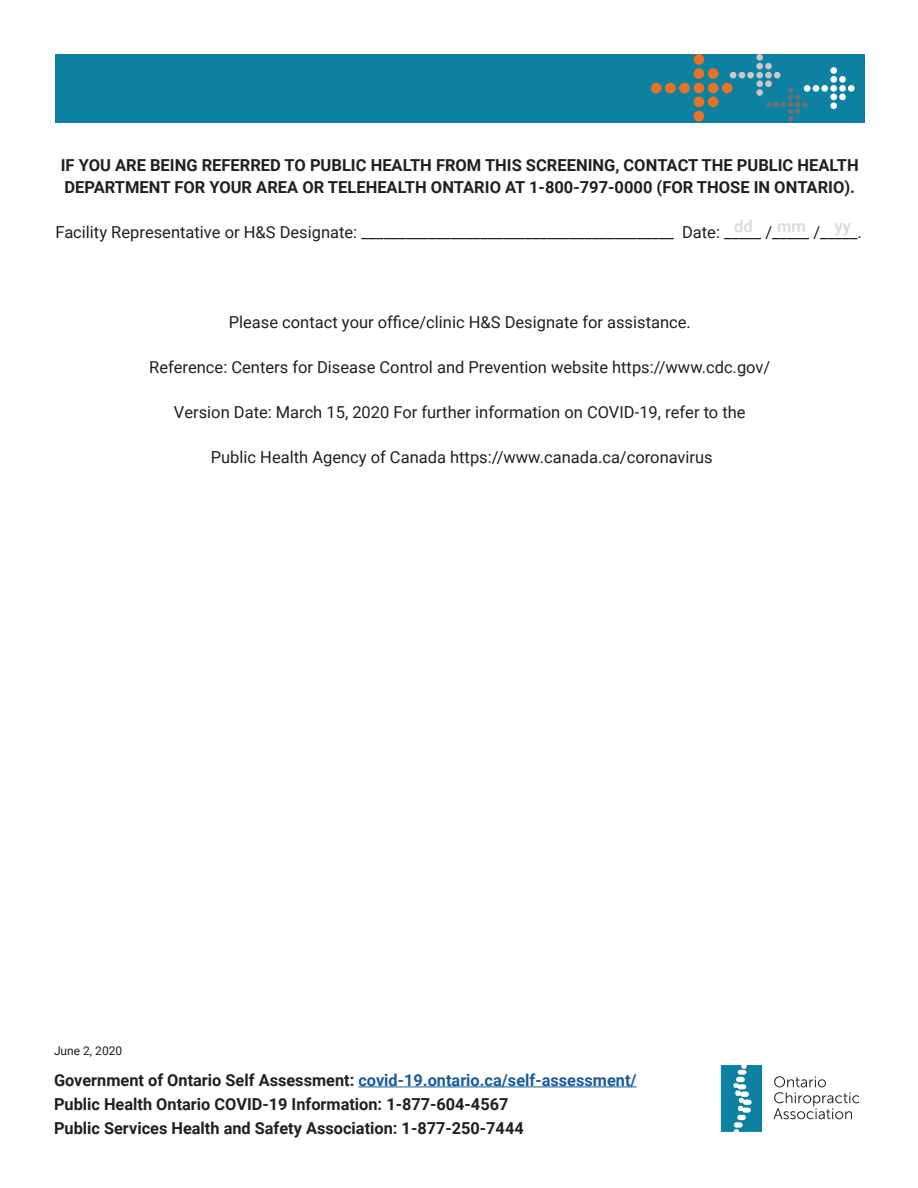
<style>
.page{position:relative;width:918px;height:1188px;background:#fff}
.page>*{position:absolute;margin:0;border:0;box-sizing:border-box;transform-origin:0 0}
.t1{font:16.5px "Roboto";color:#231f20}
.t2{font:700 16.5px/24px "Roboto";color:#231f20}
.t3{font:500 16.5px "Roboto";color:#d8d9db}
.t4{font:12px "Roboto";color:#231f20}
.s1{color:#175d9e}
</style>
<div class="page">
<div style="left:56px;top:54px;width:810px;height:69px;background:#0c81a2"></div>
<div style="left:694px;top:54px;width:10px;height:11px;background:#e87324;border-radius:50%"></div>
<div style="left:694px;top:68px;width:10px;height:11px;background:#e87324;border-radius:50%"></div>
<div style="left:708px;top:68px;width:11px;height:11px;background:#e87324;border-radius:50%"></div>
<div style="left:694px;top:83px;width:10px;height:10px;background:#e87324;border-radius:50%"></div>
<div style="left:651px;top:83px;width:10px;height:10px;background:#e87324;border-radius:50%"></div>
<div style="left:708px;top:83px;width:11px;height:10px;background:#e87324;border-radius:50%"></div>
<div style="left:665px;top:83px;width:11px;height:10px;background:#e87324;border-radius:50%"></div>
<div style="left:722px;top:83px;width:11px;height:10px;background:#e87324;border-radius:50%"></div>
<div style="left:679px;top:83px;width:11px;height:10px;background:#e87324;border-radius:50%"></div>
<div style="left:694px;top:97px;width:10px;height:10px;background:#e87324;border-radius:50%"></div>
<div style="left:708px;top:97px;width:11px;height:10px;background:#e87324;border-radius:50%"></div>
<div style="left:694px;top:111px;width:10px;height:10px;background:#e87324;border-radius:50%"></div>
<div style="left:756px;top:54px;width:7px;height:7px;background:#cac7c5;border-radius:50%"></div>
<div style="left:756px;top:63px;width:7px;height:6px;background:#cac7c5;border-radius:50%"></div>
<div style="left:765px;top:63px;width:7px;height:6px;background:#cac7c5;border-radius:50%"></div>
<div style="left:756px;top:72px;width:7px;height:7px;background:#cac7c5;border-radius:50%"></div>
<div style="left:730px;top:72px;width:6px;height:7px;background:#cac7c5;border-radius:50%"></div>
<div style="left:765px;top:72px;width:7px;height:7px;background:#cac7c5;border-radius:50%"></div>
<div style="left:739px;top:72px;width:6px;height:7px;background:#cac7c5;border-radius:50%"></div>
<div style="left:774px;top:72px;width:7px;height:7px;background:#cac7c5;border-radius:50%"></div>
<div style="left:747px;top:72px;width:7px;height:7px;background:#cac7c5;border-radius:50%"></div>
<div style="left:756px;top:80px;width:7px;height:7px;background:#cac7c5;border-radius:50%"></div>
<div style="left:765px;top:80px;width:7px;height:7px;background:#cac7c5;border-radius:50%"></div>
<div style="left:756px;top:89px;width:7px;height:7px;background:#cac7c5;border-radius:50%"></div>
<div style="left:830px;top:67px;width:7px;height:7px;background:#fff;border-radius:50%"></div>
<div style="left:830px;top:76px;width:7px;height:7px;background:#fff;border-radius:50%"></div>
<div style="left:839px;top:76px;width:7px;height:7px;background:#fff;border-radius:50%"></div>
<div style="left:830px;top:85px;width:7px;height:7px;background:#fff;border-radius:50%"></div>
<div style="left:804px;top:85px;width:6px;height:7px;background:#fff;border-radius:50%"></div>
<div style="left:839px;top:85px;width:7px;height:7px;background:#fff;border-radius:50%"></div>
<div style="left:813px;top:85px;width:6px;height:7px;background:#fff;border-radius:50%"></div>
<div style="left:848px;top:85px;width:7px;height:7px;background:#fff;border-radius:50%"></div>
<div style="left:821px;top:85px;width:7px;height:7px;background:#fff;border-radius:50%"></div>
<div style="left:830px;top:94px;width:7px;height:6px;background:#fff;border-radius:50%"></div>
<div style="left:839px;top:94px;width:7px;height:6px;background:#fff;border-radius:50%"></div>
<div style="left:830px;top:102px;width:7px;height:7px;background:#fff;border-radius:50%"></div>
<svg style="left:766px;top:87px;width:42px;height:34px"></svg>
<svg style="left:721px;top:1065px;width:41px;height:67px;background:#3294b0"></svg>
<svg style="left:773px;top:1076px;width:86px;height:43px"></svg>
<hr style="left:358px;top:1087px;width:279px;height:1px;background:#175d9e">
<p class="t2" style="left:61px;top:153px;width:799px;line-height:22.5px">IF YOU ARE BEING REFERRED TO PUBLIC HEALTH FROM THIS SCREENING, CONTACT THE PUBLIC HEALTH<br>DEPARTMENT FOR YOUR AREA OR TELEHEALTH ONTARIO AT 1-800-797-0000 (FOR THOSE IN ONTARIO).</p>
<p class="t1" style="left:56px;top:221px;width:808px">Facility Representative or H&amp;S Designate: __________________________________________ Date: _____ /_____ /_____.</p>
<p class="t3" style="left:734px;top:214px;width:20px">dd</p>
<p class="t3" style="left:777px;top:214px;width:30px">mm</p>
<p class="t3" style="left:835px;top:214px;width:18px">yy</p>
<p class="t1" style="left:229px;top:311px;width:464px">Please contact your office/clinic H&amp;S Designate for assistance.</p>
<p class="t1" style="left:149px;top:356px;width:623px">Reference: Centers for Disease Control and Prevention website https://www.cdc.gov/</p>
<p class="t1" style="left:174px;top:401px;width:573px">Version Date: March 15, 2020 For further information on COVID-19, refer to the</p>
<p class="t1" style="left:211px;top:446px;width:504px">Public Health Agency of Canada https://www.canada.ca/coronavirus</p>
<p class="t4" style="left:54px;top:1042px;width:70px">June 2, 2020</p>
<p class="t2" style="left:54px;top:1067px;width:584px">Government of Ontario Self Assessment: <span class="s1">covid-19.ontario.ca/self-assessment/<br></span>Public Health Ontario COVID-19 Information: 1-877-604-4567<br>Public Services Health and Safety Association: 1-877-250-7444</p>
</div>
